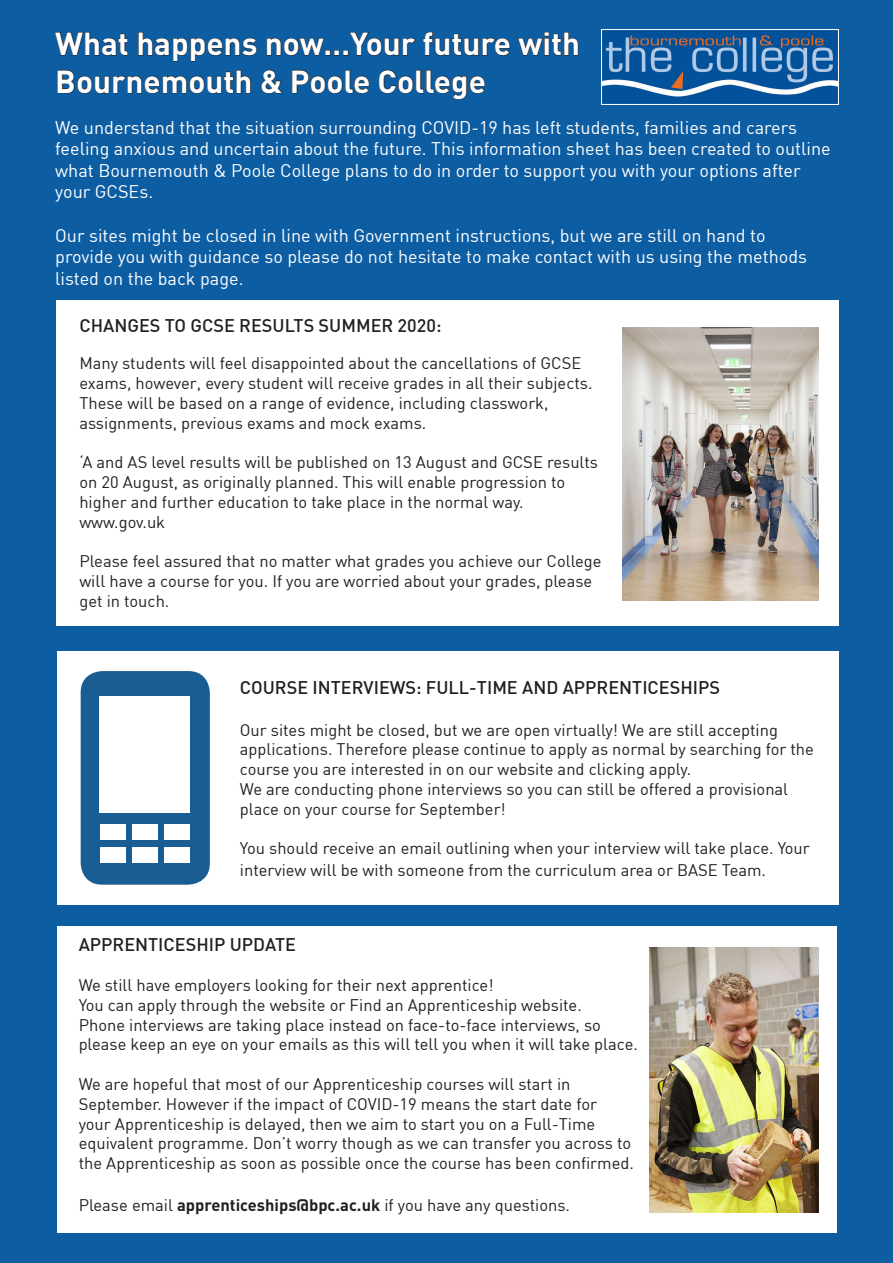
<style>
.page{position:relative;width:893px;height:1263px;background:#fff}
.page>*{position:absolute;margin:0;border:0;box-sizing:border-box;transform-origin:0 0}
.t1{font:700 31.5px/37.8px "DIN";color:#fff}
.t2{font:18px/21.6px "DIN";color:#fff}
.t3{font:500 18px "DIN";color:#231f20}
.t4{font:16.5px/19.8px "DIN";color:#231f20}
.s1{font-weight:700}
</style>
<div class="page">
<div style="left:1px;top:1px;width:892px;height:1262px;background:#0d5da3"></div>
<img style="left:601px;top:30px;width:238px;height:74px">
<svg style="left:55px;top:32px;width:73px;height:24px"></svg>
<svg style="left:138px;top:32px;width:119px;height:30px"></svg>
<svg style="left:266px;top:32px;width:150px;height:24px"></svg>
<svg style="left:423px;top:32px;width:87px;height:24px"></svg>
<svg style="left:518px;top:32px;width:61px;height:24px"></svg>
<svg style="left:57px;top:70px;width:194px;height:24px"></svg>
<svg style="left:261px;top:69px;width:22px;height:25px"></svg>
<svg style="left:292px;top:70px;width:78px;height:24px"></svg>
<svg style="left:379px;top:69px;width:106px;height:31px"></svg>
<div style="left:56px;top:301px;width:782px;height:325px;background:#fff"></div>
<div style="left:57px;top:651px;width:781px;height:253px;background:#fff"></div>
<div style="left:57px;top:926px;width:780px;height:306px;background:#fff"></div>
<img style="left:649px;top:947px;width:169px;height:265px">
<img style="left:622px;top:328px;width:196px;height:273px">
<div style="left:81px;top:671px;width:129px;height:214px;background:#1a5d93;border-radius:22px"></div>
<div style="left:100px;top:696px;width:90px;height:116px;background:#fff"></div>
<div style="left:100px;top:824px;width:26px;height:16px;background:#fff"></div>
<div style="left:100px;top:847px;width:26px;height:15px;background:#fff"></div>
<div style="left:132px;top:824px;width:26px;height:16px;background:#fff"></div>
<div style="left:132px;top:847px;width:26px;height:15px;background:#fff"></div>
<div style="left:164px;top:824px;width:26px;height:16px;background:#fff"></div>
<div style="left:164px;top:847px;width:26px;height:15px;background:#fff"></div>
<p class="t1" style="left:55px;top:23px;width:526px">What happens now…Your future with<br>Bournemouth &amp; Poole College</p>
<p class="t2" style="left:55px;top:116px;width:777px">We understand that the situation surrounding COVID-19 has left students, families and carers feeling anxious and uncertain about the future. This information sheet has been created to outline what Bournemouth &amp; Poole College plans to do in order to support you with your options after your GCSEs.</p>
<p class="t2" style="left:55px;top:224px;width:753px">Our sites might be closed in line with Government instructions, but we are still on hand to provide you with guidance so please do not hesitate to make contact with us using the methods listed on the back page.</p>
<p class="t3" style="left:79px;top:314px;width:364px">CHANGES TO GCSE RESULTS SUMMER 2020:</p>
<p class="t4" style="left:79px;top:353px;width:515px">Many students will feel disappointed about the cancellations of GCSE exams, however, every student will receive grades in all their subjects.<br>These will be based on a range of evidence, including classwork, assignments, previous exams and mock exams.</p>
<p class="t4" style="left:79px;top:452px;width:520px">‘A and AS level results will be published on 13 August and GCSE results on 20 August, as originally planned. This will enable progression to higher and further education to take place in the normal way. www.gov.uk</p>
<p class="t4" style="left:79px;top:551px;width:524px">Please feel assured that no matter what grades you achieve our College will have a course for you. If you are worried about your grades, please get in touch.</p>
<p class="t3" style="left:240px;top:676px;width:482px">COURSE INTERVIEWS: FULL-TIME AND APPRENTICESHIPS</p>
<p class="t4" style="left:240px;top:719px;width:576px">Our sites might be closed, but we are open virtually! We are still accepting applications. Therefore please continue to apply as normal by searching for the course you are interested in on our website and clicking apply.</p>
<p class="t4" style="left:240px;top:779px;width:550px">We are conducting phone interviews so you can still be offered a provisional place on your course for September!</p>
<p class="t4" style="left:240px;top:837px;width:571px;line-height:21.6px">You should receive an email outlining when your interview will take place. Your interview will be with someone from the curriculum area or BASE Team.</p>
<p class="t3" style="left:79px;top:933px;width:219px">APPRENTICESHIP UPDATE</p>
<p class="t4" style="left:79px;top:975px;width:416px">We still have employers looking for their next apprentice!</p>
<p class="t4" style="left:79px;top:995px;width:561px">You can apply through the website or Find an Apprenticeship website.<br>Phone interviews are taking place instead on face-to-face interviews, so please keep an eye on your emails as this will tell you when it will take place.</p>
<p class="t4" style="left:79px;top:1074px;width:557px">We are hopeful that most of our Apprenticeship courses will start in September. However if the impact of COVID-19 means the start date for<br>your Apprenticeship is delayed, then we aim to start you on a Full-Time equivalent programme. Don’t worry though as we can transfer you across to the Apprenticeship as soon as possible once the course has been confirmed.</p>
<p class="t4" style="left:79px;top:1194px;width:493px">Please email <span class="s1">apprenticeships@bpc.ac.uk</span> if you have any questions.</p>
</div>
